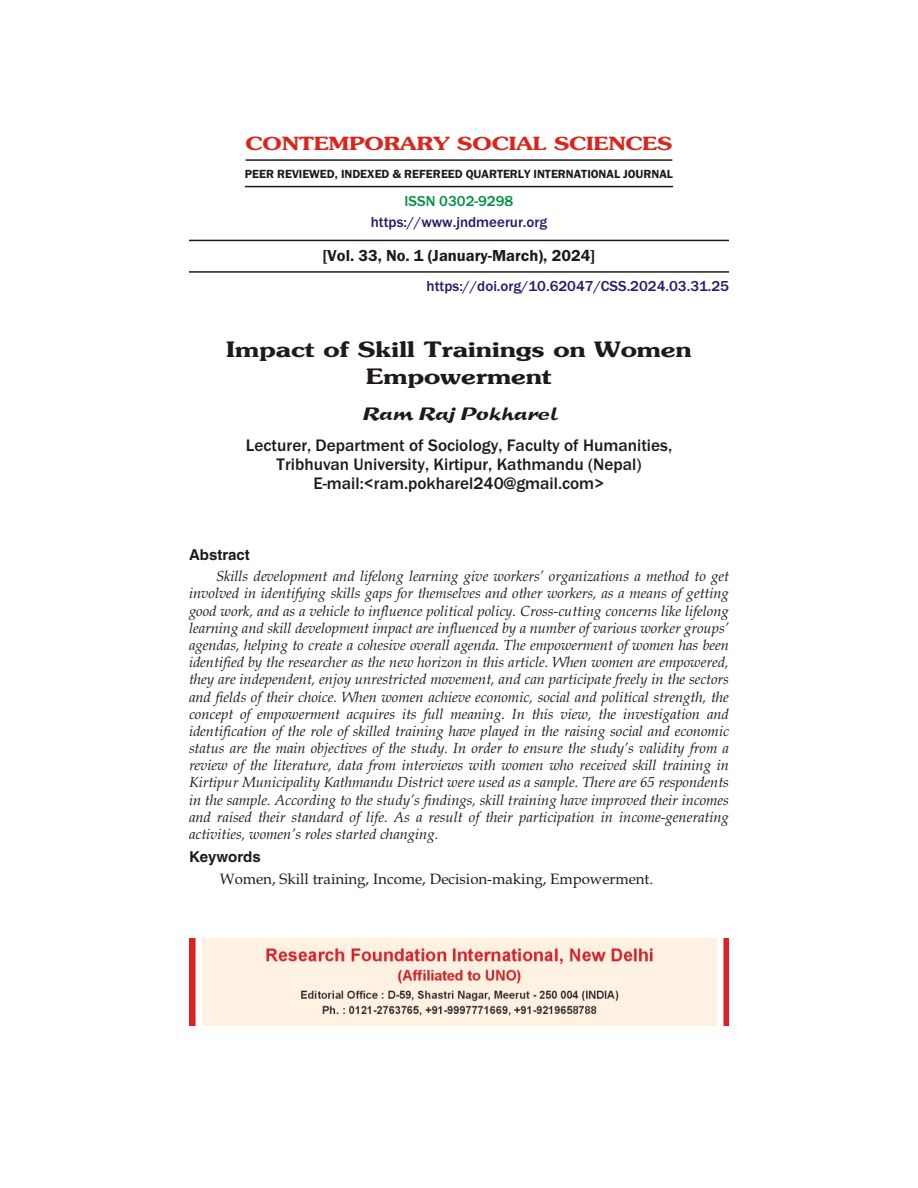
<style>
.page{position:relative;width:918px;height:1188px;background:#fff}
.page>*{position:absolute;margin:0;border:0;box-sizing:border-box;transform-origin:0 0}
.t1{font:21px/27px "Souvenir Light Bold Wd";color:#1f1a17;text-align:center}
.t2{font:18px "Souvenir Light Bold Wd";color:#d9261c}
.t3{font:18px "Sprint";color:#1f1a17}
.t4{font:500 17.25px/19.2px "Franklin Gothic";color:#1f1a17;text-align:center}
.t5{font:16.5px "Franklin Gothic Demi";color:#1f1a17}
.t6{font:500 15px "Franklin Gothic";color:#291770}
.t7{font:15px "Book Antiqua";color:#1f1a17}
.t8{font:700 15px "Helvetica";color:#1f1a17}
.t9{font:500 15px "Franklin Gothic";color:#009140}
.t10{font:italic 14.7px/17.2px "Book Antiqua";color:#1f1a17;text-align:justify}
.t11{font:12.15px "Franklin Gothic Demi";letter-spacing:-.005em;color:#1f1a17}
</style>
<div class="page">
<hr style="left:246px;top:159px;width:426px;height:2px;background:#1f1a17">
<hr style="left:245px;top:186px;width:428px;height:1px;background:#1f1a17">
<hr style="left:189px;top:240px;width:540px;height:1px;background:#1f1a17">
<hr style="left:189px;top:271px;width:540px;height:2px;background:#1f1a17">
<img style="left:189px;top:939px;width:540px;height:87px">
<p class="t2" style="left:246px;top:137px;width:428px">CONTEMPORARY SOCIAL SCIENCES</p>
<p class="t11" style="left:245px;top:169px;width:430px">PEER REVIEWED, INDEXED &amp; REFEREED QUARTERLY INTERNATIONAL JOURNAL</p>
<p class="t9" style="left:405px;top:196px;width:110px">ISSN 0302-9298</p>
<p class="t6" style="left:371px;top:217px;width:178px">https://www.jndmeerur.org</p>
<p class="t5" style="left:323px;top:250px;width:274px">[Vol. 33, No. 1 (January-March), 2024]</p>
<p class="t6" style="left:427px;top:281px;width:304px">https://doi.org/10.62047/CSS.2024.03.31.25</p>
<h1 class="t1" style="left:226px;top:337px;width:467px">Impact of Skill Trainings on Women<br>Empowerment</h1>
<p class="t3" style="left:361px;top:402px;width:197px">Ram Raj Pokharel</p>
<p class="t4" style="left:246px;top:437px;width:428px">Lecturer, Department of Sociology, Faculty of Humanities,<br>Tribhuvan University, Kirtipur, Kathmandu (Nepal)<br>E-mail:&lt;ram.pokharel240@gmail.com&gt;</p>
<p class="t8" style="left:189px;top:549px;width:62px">Abstract</p>
<p class="t10" style="left:189px;top:569px;width:542px;text-indent:27px">Skills development and lifelong learning give workers’ organizations a method to get involved in identifying skills gaps for themselves and other workers, as a means of getting good work, and as a vehicle to influence political policy. Cross-cutting concerns like lifelong learning and skill development impact are influenced by a number of various worker groups’ agendas, helping to create a cohesive overall agenda. The empowerment of women has been identified by the researcher as the new horizon in this article. When women are empowered, they are independent, enjoy unrestricted movement, and can participate freely in the sectors and fields of their choice. When women achieve economic, social and political strength, the concept of empowerment acquires its full meaning. In this view, the investigation and identification of the role of skilled training have played in the raising social and economic status are the main objectives of the study. In order to ensure the study’s validity from a review of the literature, data from interviews with women who received skill training in Kirtipur Municipality Kathmandu District were used as a sample. There are 65 respondents in the sample. According to the study’s findings, skill training have improved their incomes and raised their standard of life. As a result of their participation in income-generating activities, women’s roles started changing.</p>
<p class="t8" style="left:189px;top:851px;width:73px">Keywords</p>
<p class="t7" style="left:220px;top:873px;width:435px">Women, Skill training, Income, Decision-making, Empowerment.</p>
</div>
